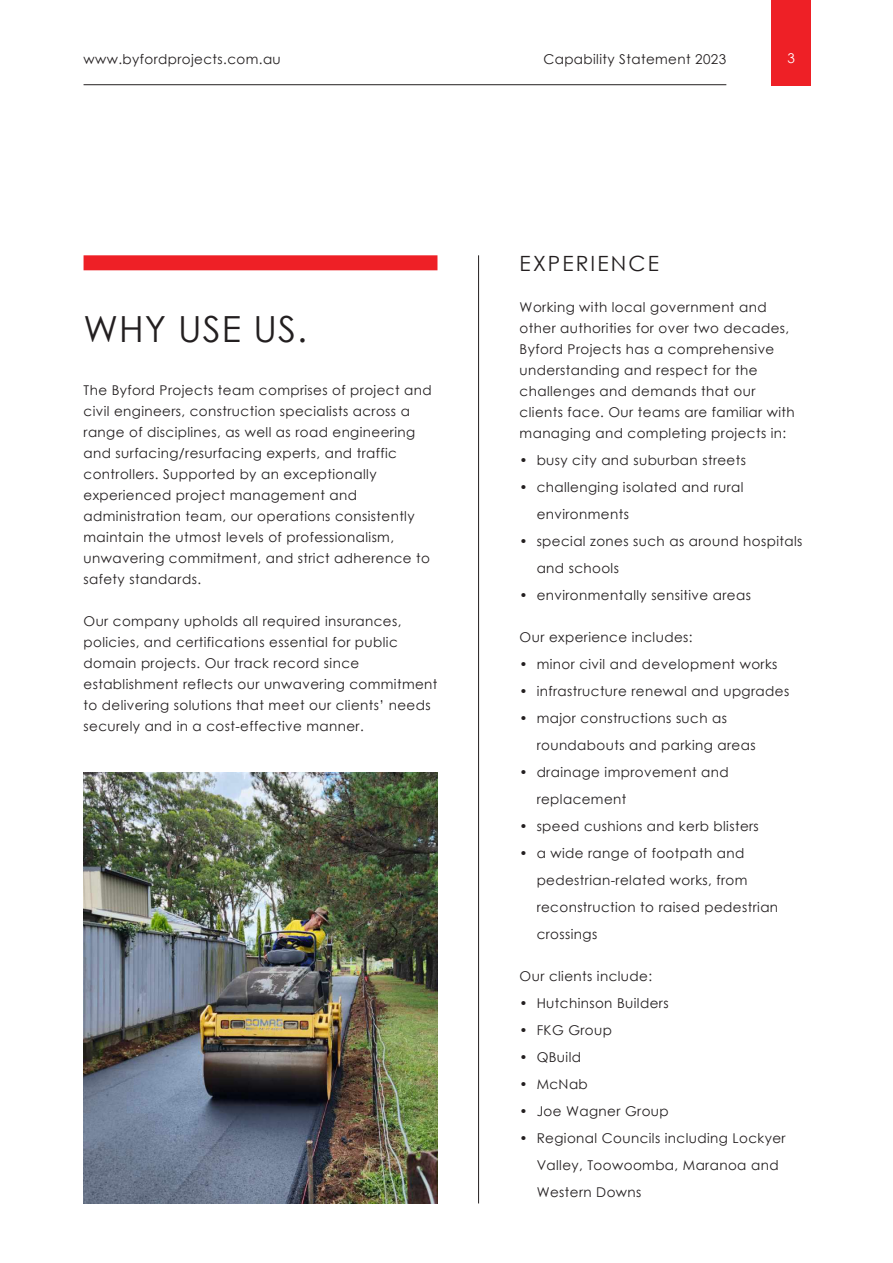
<style>
.page{position:relative;width:893px;height:1263px;background:#fff}
.page>*{position:absolute;margin:0;border:0;box-sizing:border-box;transform-origin:0 0}
.t1{font:36px "Century Gothic";letter-spacing:.03em;color:#231f20}
.t2{font:21px "Century Gothic";letter-spacing:.1em;color:#231f20}
.t3{font:13.5px/21px "Century Gothic";letter-spacing:.03em;color:#231f20}
.t4{font:13.5px "Century Gothic";color:#fff}
</style>
<div class="page">
<div style="left:771px;top:0;width:40px;height:85px;background:#ee2026"></div>
<hr style="left:84px;top:84px;width:642px;height:1px;background:#231f20">
<hr style="left:478px;top:255px;width:1px;height:948px;background:#231f20">
<div style="left:84px;top:255px;width:353px;height:15px;background:#ee2026"></div>
<img style="left:84px;top:772px;width:353px;height:431px">
<p class="t3" style="left:84px;top:49px;width:199px">www.byfordprojects.com.au</p>
<p class="t3" style="left:543px;top:49px;width:184px">Capability Statement 2023</p>
<p class="t4" style="left:788px;top:48px;width:9px">3</p>
<h1 class="t1" style="left:84px;top:303px;width:225px">WHY USE US.</h1>
<p class="t3" style="left:84px;top:379px;width:350px">The Byford Projects team comprises of project and civil engineers, construction specialists across a range of disciplines, as well as road engineering and surfacing/resurfacing experts, and traffic controllers. Supported by an exceptionally experienced project management and administration team, our operations consistently maintain the utmost levels of professionalism, unwavering commitment, and strict adherence to safety standards.</p>
<p class="t3" style="left:84px;top:610px;width:355px">Our company upholds all required insurances, policies, and certifications essential for public domain projects. Our track record since establishment reflects our unwavering commitment to delivering solutions that meet our clients’ needs securely and in a cost-effective manner.</p>
<h2 class="t2" style="left:520px;top:249px;width:141px">EXPERIENCE</h2>
<p class="t3" style="left:520px;top:297px;width:277px">Working with local government and other authorities for over two decades, Byford Projects has a comprehensive understanding and respect for the challenges and demands that our clients face. Our teams are familiar with managing and completing projects in:</p>
<p class="t3" style="left:520px;top:450px;width:228px">• busy city and suburban streets</p>
<p class="t3" style="left:537px;top:474px;width:208px;line-height:27px;text-indent:-17px">• challenging isolated and rural environments</p>
<p class="t3" style="left:537px;top:528px;width:267px;line-height:27px;text-indent:-17px">• special zones such as around hospitals and schools</p>
<p class="t3" style="left:520px;top:585px;width:233px">• environmentally sensitive areas</p>
<p class="t3" style="left:520px;top:627px;width:174px">Our experience includes:</p>
<p class="t3" style="left:520px;top:654px;width:259px">• minor civil and development works</p>
<p class="t3" style="left:520px;top:681px;width:271px">• infrastructure renewal and upgrades</p>
<p class="t3" style="left:537px;top:705px;width:220px;line-height:27px;text-indent:-17px">• major constructions such as roundabouts and parking areas</p>
<p class="t3" style="left:537px;top:759px;width:194px;line-height:27px;text-indent:-17px">• drainage improvement and replacement</p>
<p class="t3" style="left:520px;top:816px;width:241px">• speed cushions and kerb blisters</p>
<p class="t3" style="left:537px;top:840px;width:243px;line-height:27px;text-indent:-17px">• a wide range of footpath and pedestrian-related works, from reconstruction to raised pedestrian crossings</p>
<p class="t3" style="left:520px;top:966px;width:134px">Our clients include:</p>
<p class="t3" style="left:520px;top:993px;width:150px">• Hutchinson Builders</p>
<p class="t3" style="left:520px;top:1020px;width:94px">• FKG Group</p>
<p class="t3" style="left:520px;top:1047px;width:63px">• QBuild</p>
<p class="t3" style="left:520px;top:1074px;width:70px">• McNab</p>
<p class="t3" style="left:520px;top:1101px;width:151px">• Joe Wagner Group</p>
<p class="t3" style="left:537px;top:1125px;width:250px;line-height:27px;text-indent:-17px">• Regional Councils including Lockyer<br>Valley, Toowoomba, Maranoa and<br>Western Downs</p>
</div>
